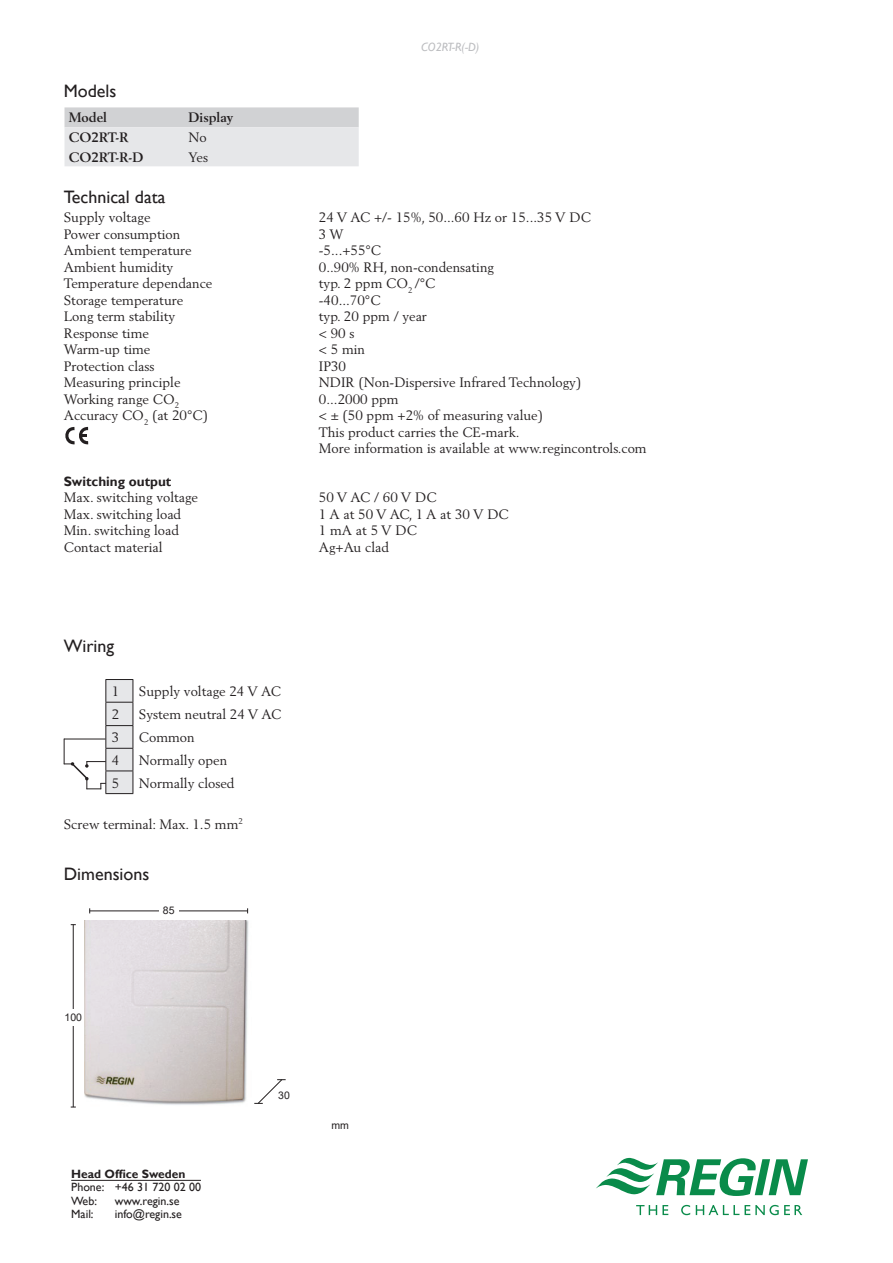
<style>
.page{position:relative;width:893px;height:1263px;background:#fff}
.page>*{position:absolute;margin:0;border:0;box-sizing:border-box;transform-origin:0 0}
.H_gill_mid{font:18px "Gill Sans";color:#231f20}
.body_2_tab{font:13.5px/16.5px "Berling LT Std";color:#231f20}
.body{font:13.5px "Berling LT Std";color:#231f20}
.H_berling_small_bold{font:700 13.5px "Berling LT Std";color:#231f20}
.body_2_tab-2{font:700 13.5px "Gill Sans";color:#231f20}
.connection_txt{font:13.5px "Berling LT Std";color:#231f20}
.t1{font:12px/13.5px "Gill Sans";color:#231f20}
.t2{font:700 12px "Gill Sans";color:#231f20}
.t3{font:italic 12px "Gill Sans";color:#bcbdc0}
.installationstext{font:10.5px "Arial";color:#231f20}
</style>
<div class="page">
<svg style="left:596px;top:1158px;width:212px;height:38px"></svg>
<svg style="left:636px;top:1205px;width:32px;height:10px"></svg>
<svg style="left:681px;top:1205px;width:9px;height:10px"></svg>
<svg style="left:696px;top:1205px;width:43px;height:10px"></svg>
<svg style="left:745px;top:1205px;width:57px;height:10px"></svg>
<hr style="left:71px;top:1180px;width:130px;height:1px;background:#231f20">
<svg style="left:64px;top:679px;width:70px;height:115px"></svg>
<svg style="left:254px;top:1079px;width:32px;height:25px"></svg>
<svg style="left:64px;top:107px;width:295px;height:59px;background:#dfe0e2"></svg>
<svg style="left:65px;top:427px;width:23px;height:18px"></svg>
<hr style="left:73px;top:924px;width:1px;height:183px;background:#231f20">
<div style="left:64px;top:1009px;width:19px;height:17px;background:#fff"></div>
<hr style="left:90px;top:910px;width:158px;height:1px;background:#231f20">
<div style="left:159px;top:902px;width:19px;height:17px;background:#fff"></div>
<img style="left:84px;top:920px;width:165px;height:185px">
<p class="t3" style="left:421px;top:40px;width:60px">CO2RT-R(-D)</p>
<p class="H_gill_mid" style="left:64px;top:81px;width:54px">Models</p>
<p class="H_berling_small_bold" style="left:69px;top:110px;width:40px">Model</p>
<p class="H_berling_small_bold" style="left:189px;top:110px;width:46px">Display</p>
<p class="H_berling_small_bold" style="left:69px;top:130px;width:61px">CO2RT-R</p>
<p class="body" style="left:189px;top:129px;width:20px">No</p>
<p class="H_berling_small_bold" style="left:69px;top:149px;width:76px">CO2RT-R-D</p>
<p class="body" style="left:189px;top:149px;width:21px">Yes</p>
<p class="H_gill_mid" style="left:64px;top:186px;width:103px">Technical data</p>
<p class="body_2_tab" style="left:64px;top:209px;width:88px">Supply voltage</p>
<p class="body_2_tab" style="left:319px;top:209px;width:274px">24 V AC +/- 15%, 50...60 Hz or 15...35 V DC</p>
<p class="body_2_tab" style="left:64px;top:226px;width:118px">Power consumption</p>
<p class="body_2_tab" style="left:319px;top:226px;width:26px">3 W</p>
<p class="body_2_tab" style="left:64px;top:242px;width:129px">Ambient temperature</p>
<p class="body_2_tab" style="left:319px;top:242px;width:64px">-5...+55°C</p>
<p class="body_2_tab" style="left:64px;top:259px;width:111px">Ambient humidity</p>
<p class="body_2_tab" style="left:319px;top:259px;width:177px">0..90% RH, non-condensating</p>
<p class="body_2_tab" style="left:64px;top:275px;width:150px">Temperature dependance</p>
<p class="body_2_tab" style="left:319px;top:275px;width:118px">typ. 2 ppm CO<sub>2</sub> /°C</p>
<p class="body_2_tab" style="left:64px;top:292px;width:121px">Storage temperature</p>
<p class="body_2_tab" style="left:319px;top:292px;width:63px">-40...70°C</p>
<p class="body_2_tab" style="left:64px;top:308px;width:113px">Long term stability</p>
<p class="body_2_tab" style="left:319px;top:308px;width:110px">typ. 20 ppm / year</p>
<p class="body_2_tab" style="left:64px;top:325px;width:87px">Response time</p>
<p class="body_2_tab" style="left:319px;top:325px;width:37px">&lt; 90 s</p>
<p class="body_2_tab" style="left:64px;top:341px;width:88px">Warm-up time</p>
<p class="body_2_tab" style="left:319px;top:341px;width:48px">&lt; 5 min</p>
<p class="body_2_tab" style="left:64px;top:358px;width:92px">Protection class</p>
<p class="body_2_tab" style="left:319px;top:358px;width:29px">IP30</p>
<p class="body_2_tab" style="left:64px;top:374px;width:118px">Measuring principle</p>
<p class="body_2_tab" style="left:319px;top:374px;width:264px">NDIR (Non-Dispersive Infrared Technology)</p>
<p class="body_2_tab" style="left:64px;top:391px;width:117px">Working range CO<sub>2</sub></p>
<p class="body_2_tab" style="left:319px;top:391px;width:81px">0...2000 ppm</p>
<p class="body_2_tab" style="left:64px;top:407px;width:146px">Accuracy CO<sub>2</sub> (at 20°C)</p>
<p class="body_2_tab" style="left:319px;top:407px;width:226px">&lt; ± (50 ppm +2% of measuring value)</p>
<p class="body_2_tab" style="left:319px;top:424px;width:329px">This product carries the CE-mark.<br>More information is available at www.regincontrols.com</p>
<p class="body_2_tab-2" style="left:64px;top:473px;width:109px">Switching output</p>
<p class="body_2_tab" style="left:64px;top:489px;width:136px">Max. switching voltage</p>
<p class="body_2_tab" style="left:319px;top:489px;width:119px">50 V AC / 60 V DC</p>
<p class="body_2_tab" style="left:64px;top:506px;width:119px">Max. switching load</p>
<p class="body_2_tab" style="left:319px;top:506px;width:191px">1 A at 50 V AC, 1 A at 30 V DC</p>
<p class="body_2_tab" style="left:64px;top:522px;width:117px">Min. switching load</p>
<p class="body_2_tab" style="left:319px;top:522px;width:100px">1 mA at 5 V DC</p>
<p class="body_2_tab" style="left:64px;top:539px;width:100px">Contact material</p>
<p class="body_2_tab" style="left:319px;top:539px;width:72px">Ag+Au clad</p>
<p class="H_gill_mid" style="left:64px;top:635px;width:52px">Wiring</p>
<p class="connection_txt" style="left:112px;top:683px;width:9px">1</p>
<p class="body" style="left:139px;top:683px;width:144px">Supply voltage 24 V AC</p>
<p class="connection_txt" style="left:112px;top:706px;width:9px">2</p>
<p class="body" style="left:139px;top:706px;width:144px">System neutral 24 V AC</p>
<p class="connection_txt" style="left:112px;top:729px;width:9px">3</p>
<p class="body" style="left:139px;top:729px;width:57px">Common</p>
<p class="connection_txt" style="left:112px;top:752px;width:9px">4</p>
<p class="body" style="left:139px;top:752px;width:90px">Normally open</p>
<p class="connection_txt" style="left:112px;top:775px;width:9px">5</p>
<p class="body" style="left:139px;top:775px;width:97px">Normally closed</p>
<p class="body" style="left:64px;top:816px;width:181px">Screw terminal: Max. 1.5 mm<sup>2</sup></p>
<p class="H_gill_mid" style="left:64px;top:864px;width:87px">Dimensions</p>
<p class="installationstext" style="left:65px;top:1010px;width:19px">100</p>
<p class="installationstext" style="left:163px;top:903px;width:13px">85</p>
<p class="t2" style="left:71px;top:1166px;width:116px">Head Office Sweden</p>
<p class="t1" style="left:71px;top:1180px;width:131px">Phone: +46 31 720 02 00<br>Web:</p>
<p class="t1" style="left:115px;top:1194px;width:66px">www.regin.se</p>
<p class="t1" style="left:71px;top:1207px;width:24px">Mail:</p>
<p class="t1" style="left:115px;top:1207px;width:69px">info@regin.se</p>
<p class="installationstext" style="left:278px;top:1088px;width:13px">30</p>
<p class="installationstext" style="left:331px;top:1118px;width:19px">mm</p>
</div>
